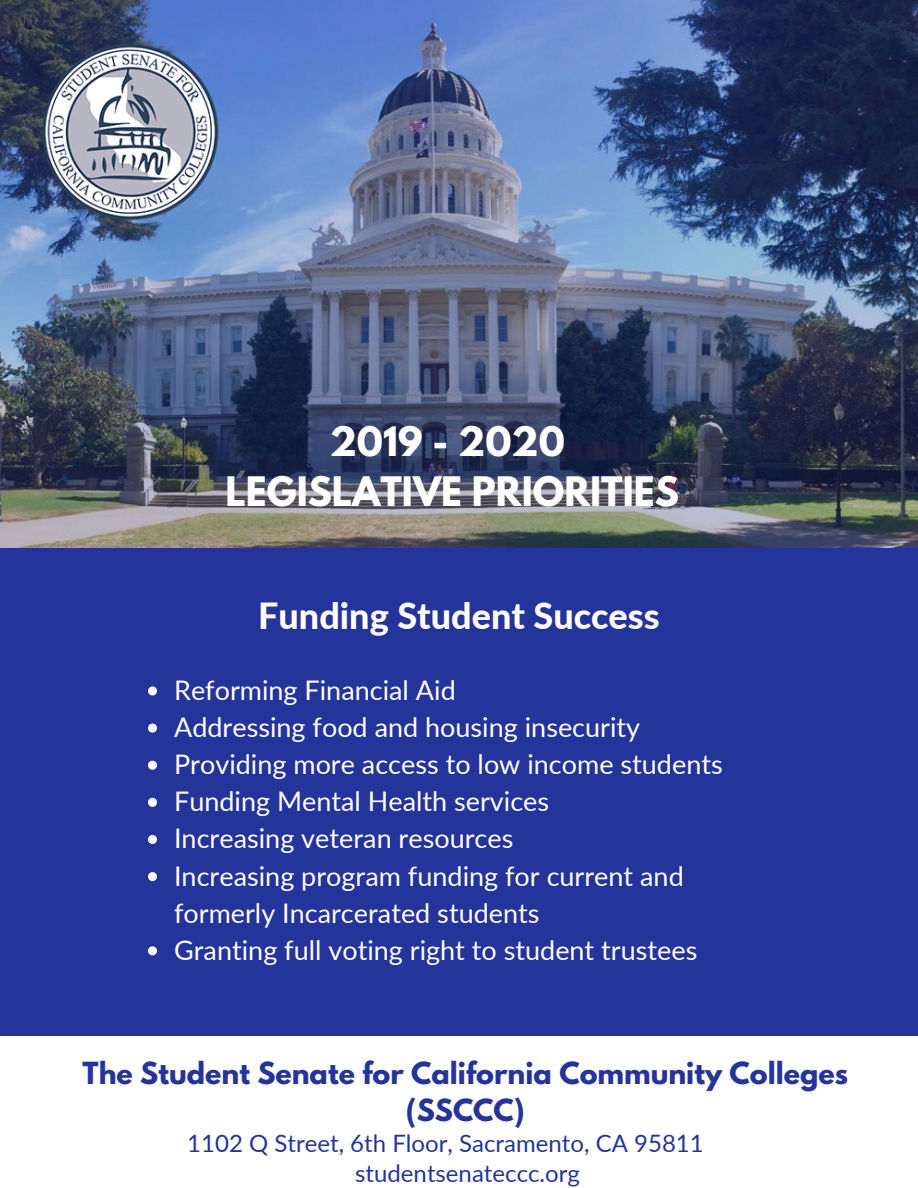
<style>
.page{position:relative;width:918px;height:1188px;background:#24349b}
.page>*{position:absolute;margin:0;border:0;box-sizing:border-box;transform-origin:0 0}
.t1{font:700 36px/49.5px "League Spartan";color:#fff;text-align:center}
.t2{font:800 36px "Lato";color:#fff}
.t3{font:27px/37.2px "Lato";color:#fff}
.t4{font:700 27px/37.2px "League Spartan";color:#24349b;text-align:center}
.t5{font:24px/30px "Lato";color:#24349b}
</style>
<div class="page">
<img style="left:0;top:0;width:918px;height:548px">
<div style="left:0;top:1036px;width:918px;height:152px;background:#fff"></div>
<img style="left:43px;top:43px;width:179px;height:179px;border-radius:50%">
<svg style="left:148px;top:686px;width:9px;height:9px"></svg>
<svg style="left:148px;top:724px;width:9px;height:9px"></svg>
<svg style="left:148px;top:761px;width:9px;height:9px"></svg>
<svg style="left:148px;top:798px;width:9px;height:9px"></svg>
<svg style="left:148px;top:835px;width:9px;height:9px"></svg>
<svg style="left:148px;top:872px;width:9px;height:9px"></svg>
<svg style="left:148px;top:946px;width:9px;height:9px"></svg>
<h1 class="t1" style="left:226px;top:422px;width:455px">2019 - 2020<br>LEGISLATIVE PRIORITIES</h1>
<h1 class="t2" style="left:258px;top:593px;width:403px">Funding Student Success</h1>
<p class="t3" style="left:174px;top:671px;width:550px">Reforming Financial Aid<br>Addressing food and housing insecurity Providing more access to low income students Funding Mental Health services<br>Increasing veteran resources<br>Increasing program funding for current and formerly Incarcerated students<br>Granting full voting right to student trustees</p>
<p class="t4" style="left:83px;top:1058px;width:767px">The Student Senate for California Community Colleges (SSCCC)</p>
<p class="t5" style="left:355px;top:1128px;width:350px;text-indent:-168px">1102 Q Street, 6th Floor, Sacramento, CA 95811 studentsenateccc.org</p>
</div>
